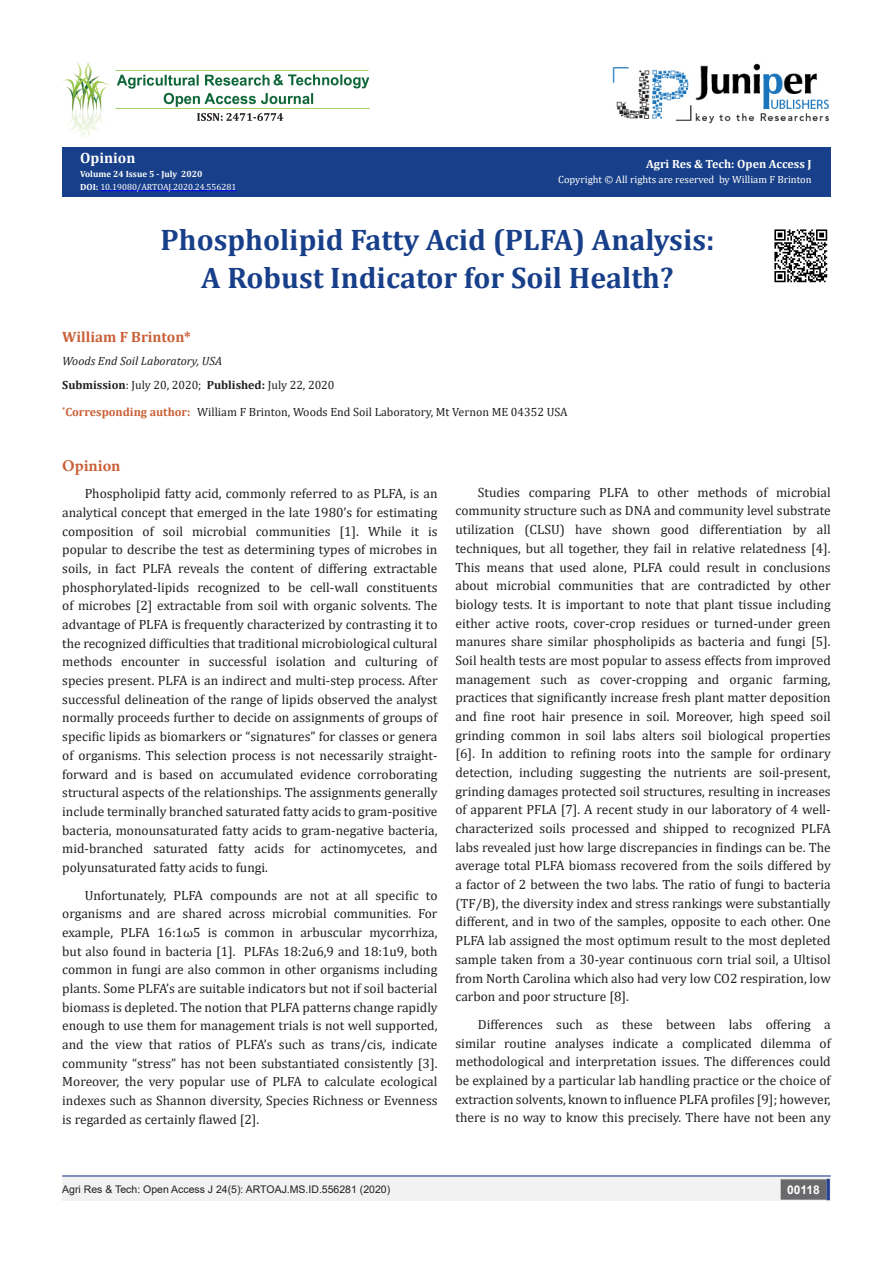
<style>
.page{position:relative;width:893px;height:1263px;background:#fff}
.page>*{position:absolute;margin:0;border:0;box-sizing:border-box;transform-origin:0 0}
.t1{font:700 29.85px/37.3px "Cambria";color:#183f89;text-align:center}
.t2{font:700 16.5px "Minion Pro";color:#ca5f37}
.t3{font:700 15px "Cambria";color:#ca5f37}
.t4{font:700 15px "Cambria";color:#fff}
.t5{font:13.5px/18.8px "Cambria";color:#231f20;text-align:justify}
.t6{font:12px "Cambria";color:#231f20}
.t7{font:italic 12px "Cambria";color:#231f20}
.t8{font:700 12px "Cambria";color:#fffffc}
.t9{font:700 12px "Arial";color:#fff}
.t10{font:10.5px "Arial";color:#231f20}
.t11{font:10.5px "Cambria";color:#fffffc}
.t12{font:9px "Cambria";color:#fff}
.t13{font:700 9px "Cambria";color:#fffffc}
.s1{font-weight:700}
.s2{font-weight:700;color:#ca5f37}
</style>
<div class="page">
<div style="left:62px;top:1176px;width:441px;height:25px;background:#f2f2f3"></div>
<div style="left:503px;top:1176px;width:328px;height:25px;background:#f2f2f3"></div>
<div style="left:781px;top:1180px;width:45px;height:19px;background:#69686b"></div>
<div style="left:781px;top:1179px;width:45px;height:21px;border:2px solid #69686b"></div>
<svg style="left:826px;top:1179px;width:4px;height:21px"></svg>
<img style="left:612px;top:63px;width:217px;height:61px">
<img style="left:62px;top:62px;width:308px;height:76px">
<div style="left:62px;top:147px;width:768px;height:50px;background:#183f89"></div>
<hr style="left:100px;top:190px;width:136px;height:1px;background:#00f">
<hr style="left:62px;top:1175px;width:769px;height:1px;background:#25408f">
<img style="left:774px;top:229px;width:54px;height:54px">
<p class="t4" style="left:80px;top:148px;width:57px">Opinion</p>
<p class="t13" style="left:80px;top:167px;width:124px">Volume 24 Issue 5 - July 2020</p>
<p class="t12" style="left:80px;top:182px;width:158px"><span class="s1">DOI:</span> 10.19080/ARTOAJ.2020.24.556281</p>
<p class="t8" style="left:646px;top:155px;width:167px">Agri Res &amp; Tech: Open Access J</p>
<p class="t11" style="left:558px;top:174px;width:255px">Copyright © All rights are reserved by William F Brinton</p>
<p class="t1" style="left:160px;top:221px;width:555px">Phospholipid Fatty Acid (PLFA) Analysis:<br>A Robust Indicator for Soil Health?</p>
<p class="t3" style="left:62px;top:326px;width:130px">William F Brinton*</p>
<p class="t7" style="left:62px;top:353px;width:161px">Woods End Soil Laboratory, USA</p>
<p class="t6" style="left:62px;top:377px;width:274px"><span class="s1">Submission</span>: July 20, 2020; <span class="s1">Published:</span> July 22, 2020</p>
<p class="t6" style="left:62px;top:405px;width:507px"><sup>*</sup><span class="s2">Corresponding author:</span> William F Brinton, Woods End Soil Laboratory, Mt Vernon ME 04352 USA</p>
<p class="t2" style="left:62px;top:454px;width:60px">Opinion</p>
<p class="t5" style="left:62px;top:484px;width:377px;text-indent:22px">Phospholipid fatty acid, commonly referred to as PLFA, is an analytical concept that emerged in the late 1980’s for estimating composition of soil microbial communities [1]. While it is popular to describe the test as determining types of microbes in soils, in fact PLFA reveals the content of differing extractable phosphorylated-lipids recognized to be cell-wall constituents of microbes [2] extractable from soil with organic solvents. The advantage of PLFA is frequently characterized by contrasting it to the recognized difficulties that traditional microbiological cultural methods encounter in successful isolation and culturing of species present. PLFA is an indirect and multi-step process. After successful delineation of the range of lipids observed the analyst normally proceeds further to decide on assignments of groups of specific lipids as biomarkers or “signatures” for classes or genera of organisms. This selection process is not necessarily straight&shy;forward and is based on accumulated evidence corroborating structural aspects of the relationships. The assignments generally include terminally branched saturated fatty acids to gram-positive bacteria, monounsaturated fatty acids to gram-negative bacteria, mid-branched saturated fatty acids for actinomycetes, and polyunsaturated fatty acids to fungi.</p>
<p class="t5" style="left:62px;top:885px;width:377px;text-indent:22px">Unfortunately, PLFA compounds are not at all specific to organisms and are shared across microbial communities. For example, PLFA 16:1ω5 is common in arbuscular mycorrhiza, but also found in bacteria [1]. PLFAs 18:2u6,9 and 18:1u9, both common in fungi are also common in other organisms including plants. Some PLFA’s are suitable indicators but not if soil bacterial biomass is depleted. The notion that PLFA patterns change rapidly enough to use them for management trials is not well supported, and the view that ratios of PLFA’s such as trans/cis, indicate community “stress” has not been substantiated consistently [3].<br>Moreover, the very popular use of PLFA to calculate ecological indexes such as Shannon diversity, Species Richness or Evenness is regarded as certainly flawed [2].</p>
<p class="t5" style="left:455px;top:483px;width:377px;text-indent:22px">Studies comparing PLFA to other methods of microbial community structure such as DNA and community level substrate utilization (CLSU) have shown good differentiation by all techniques, but all together, they fail in relative relatedness [4].<br>This means that used alone, PLFA could result in conclusions about microbial communities that are contradicted by other biology tests. It is important to note that plant tissue including either active roots, cover-crop residues or turned-under green manures share similar phospholipids as bacteria and fungi [5].<br>Soil health tests are most popular to assess effects from improved management such as cover-cropping and organic farming, practices that significantly increase fresh plant matter deposition and fine root hair presence in soil. Moreover, high speed soil grinding common in soil labs alters soil biological properties [6]. In addition to refining roots into the sample for ordinary detection, including suggesting the nutrients are soil-present, grinding damages protected soil structures, resulting in increases of apparent PFLA [7]. A recent study in our laboratory of 4 well&shy;characterized soils processed and shipped to recognized PLFA labs revealed just how large discrepancies in findings can be. The average total PLFA biomass recovered from the soils differed by a factor of 2 between the two labs. The ratio of fungi to bacteria (TF/B), the diversity index and stress rankings were substantially different, and in two of the samples, opposite to each other. One PLFA lab assigned the most optimum result to the most depleted sample taken from a 30-year continuous corn trial soil, a Ultisol from North Carolina which also had very low CO2 respiration, low carbon and poor structure [8].</p>
<p class="t5" style="left:455px;top:1015px;width:377px;text-indent:22px">Differences such as these between labs offering a similar routine analyses indicate a complicated dilemma of methodological and interpretation issues. The differences could be explained by a particular lab handling practice or the choice of extraction solvents, known to influence PLFA profiles [9]; however, there is no way to know this precisely. There have not been any</p>
<p class="t10" style="left:62px;top:1182px;width:329px">Agri Res &amp; Tech: Open Access J 24(5): ARTOAJ.MS.ID.556281 (2020)</p>
<p class="t9" style="left:787px;top:1181px;width:34px">00118</p>
</div>
